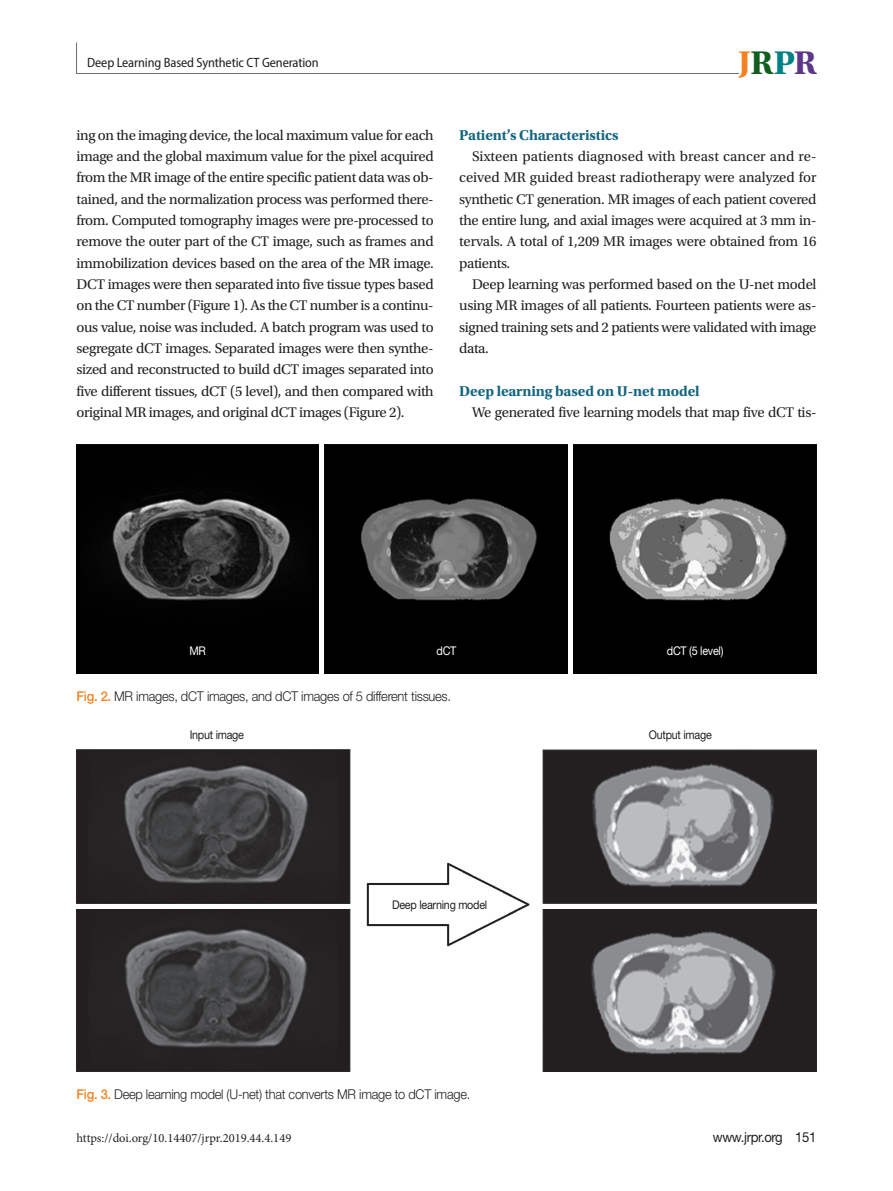
<style>
.page{position:relative;width:893px;height:1191px;background:#fff}
.page>*{position:absolute;margin:0;border:0;box-sizing:border-box;transform-origin:0 0}
.t1{font:700 34.5px "Utopia Std";color:#f58220}
.본문_중제목{font:700 15px "Utopia Std";letter-spacing:-.01em;color:#156781}
.본문{font:14.7px/21.3px "Utopia Std";letter-spacing:-.025em;color:#231f20;text-align:justify}
.t2{font:13.8px "Helvetica Neue LT Std";letter-spacing:-.025em;color:#231f20;scale:.95 1}
.표_제목__그림_설명{font:300 13.5px "Helvetica Neue LT Std";letter-spacing:-.02em;color:#231f20;scale:.95 1}
.t3{font:semi-condensed 13.5px "Myriad Pro";letter-spacing:-.01em;color:#231f20}
.t4{font:12.6px "Minion Pro";color:#231f20}
.그림_지문_8pt{font:12px "Helvetica Neue LT Std";letter-spacing:-.025em;color:#231f20;scale:.9 1}
.그림_지문_8pt-2{font:12px "Helvetica Neue LT Std";letter-spacing:-.025em;color:#fff;scale:.9 1}
.s1{color:#105f1e}
.s2{color:#008185}
.s3{color:#5d388a}
.s4{font-weight:500;color:#f58220}
</style>
<div class="page">
<svg style="left:76px;top:42px;width:664px;height:32px"></svg>
<img style="left:77px;top:444px;width:739px;height:229px">
<hr style="left:320px;top:444px;width:4px;height:230px;background:#fff">
<hr style="left:568px;top:444px;width:4px;height:230px;background:#fff">
<img style="left:77px;top:749px;width:739px;height:322px">
<hr style="left:77px;top:904px;width:277px;height:4px;background:#fff">
<hr style="left:539px;top:904px;width:277px;height:4px;background:#fff">
<p class="t3" style="left:87px;top:54px;width:233px">Deep Learning Based Synthetic CT Generation</p>
<h1 class="t1" style="left:738px;top:43px;width:80px">J<span class="s1">R</span><span class="s2">P</span><span class="s3">R</span></h1>
<p class="본문" style="left:77px;top:125px;width:359px">ing on the imaging device, the local maximum value for each image and the global maximum value for the pixel acquired from the MR image of the entire specific patient data was ob&shy;tained, and the normalization process was performed there&shy;from. Computed tomography images were pre-processed to remove the outer part of the CT image, such as frames and immobilization devices based on the area of the MR image.<br>DCT images were then separated into five tissue types based on the CT number (Figure 1). As the CT number is a continu&shy;ous value, noise was included. A batch program was used to segregate dCT images. Separated images were then synthe&shy;sized and reconstructed to build dCT images separated into five different tissues, dCT (5 level), and then compared with original MR images, and original dCT images (Figure 2).</p>
<p class="본문_중제목" style="left:459px;top:126px;width:161px">Patient’s Characteristics</p>
<p class="본문" style="left:459px;top:146px;width:359px;text-indent:13px">Sixteen patients diagnosed with breast cancer and re&shy;ceived MR guided breast radiotherapy were analyzed for synthetic CT generation. MR images of each patient covered the entire lung, and axial images were acquired at 3 mm in&shy;tervals. A total of 1,209 MR images were obtained from 16 patients.</p>
<p class="본문" style="left:459px;top:274px;width:359px;text-indent:13px">Deep learning was performed based on the U-net model using MR images of all patients. Fourteen patients were as&shy;signed training sets and 2 patients were validated with image data.</p>
<p class="본문_중제목" style="left:459px;top:382px;width:242px">Deep learning based on U-net model</p>
<p class="본문" style="left:472px;top:402px;width:346px">We generated five learning models that map five dCT tis-</p>
<p class="그림_지문_8pt-2" style="left:189px;top:643px;width:20px">MR</p>
<p class="그림_지문_8pt-2" style="left:437px;top:643px;width:24px">dCT</p>
<p class="그림_지문_8pt-2" style="left:667px;top:643px;width:64px">dCT (5 level)</p>
<p class="표_제목__그림_설명" style="left:77px;top:688px;width:396px"><span class="s4">Fig. 2.</span> MR images, dCT images, and dCT images of 5 different tissues.</p>
<p class="그림_지문_8pt" style="left:190px;top:727px;width:62px">Input image</p>
<p class="그림_지문_8pt" style="left:649px;top:727px;width:71px">Output image</p>
<p class="그림_지문_8pt" style="left:392px;top:897px;width:107px">Deep learning model</p>
<p class="표_제목__그림_설명" style="left:77px;top:1086px;width:416px"><span class="s4">Fig. 3.</span> Deep learning model (U-net) that converts MR image to dCT image.</p>
<p class="t4" style="left:77px;top:1129px;width:216px">https://doi.org/10.14407/jrpr.2019.44.4.149</p>
<p class="t2" style="left:713px;top:1128px;width:111px">www.jrpr.org 151</p>
</div>
